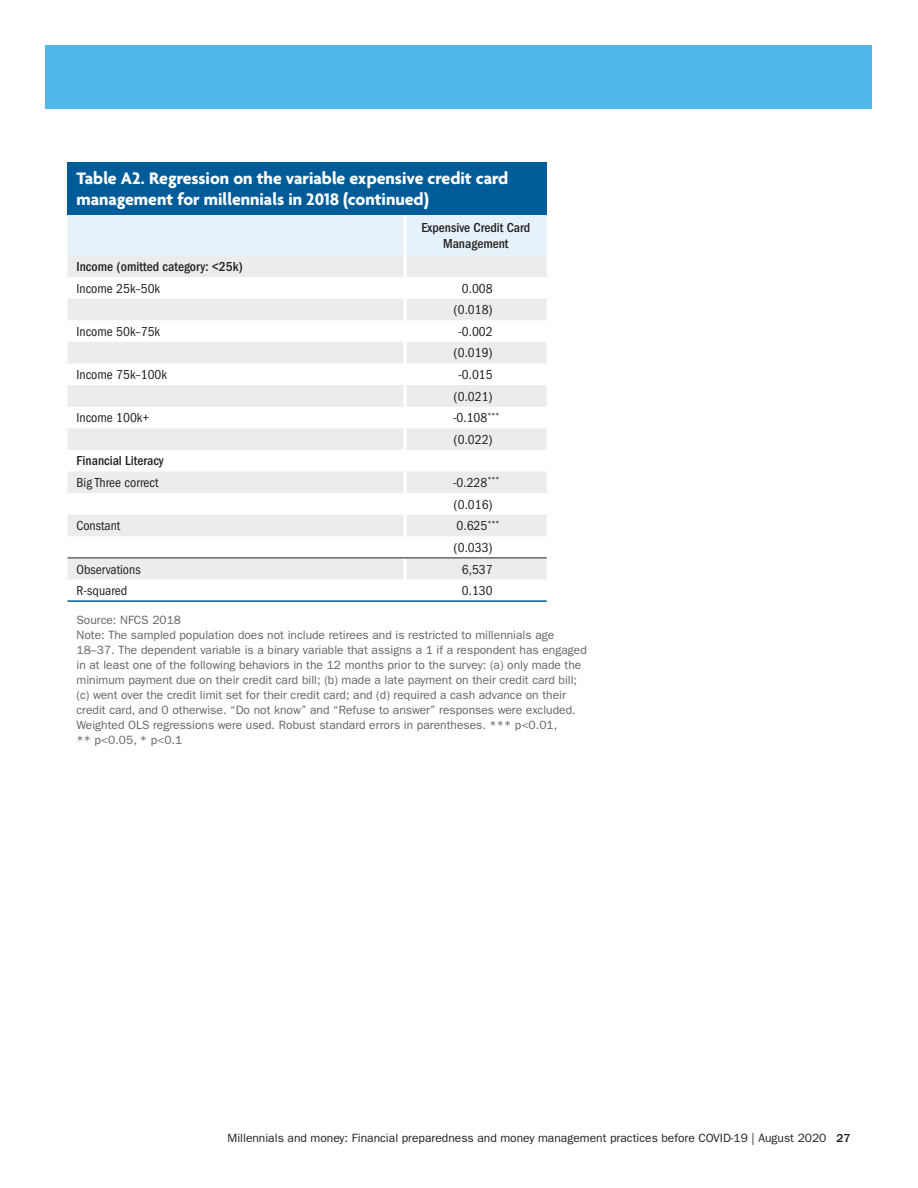
<style>
.page{position:relative;width:918px;height:1188px;background:#fff}
.page>*{position:absolute;margin:0;border:0;box-sizing:border-box;transform-origin:0 0}
._12B_Table_Header_Re{font:700 18px/21px "Agenda";color:#fff}
._12D_Table_Body__FGC{font:condensed 13.5px "ITC Franklin Gothic Std";color:#231f20}
._12D_Table_Body__FGC-2{font:500 condensed 13.5px "ITC Franklin Gothic Std";color:#231f20}
._12C_Table_Section_C{font:500 condensed 13.5px/16.5px "ITC Franklin Gothic Std";color:#231f20;text-align:center}
._12E_Table_Footnote{font:12px/15px "ITC Franklin Gothic Std";color:#636366}
.t1{font:12px "ITC Franklin Gothic Std";color:#231f20}
.s1{font-weight:500}
</style>
<div class="page">
<div style="left:46px;top:46px;width:826px;height:63px;background:#4eb9e9"></div>
<div style="left:68px;top:162px;width:479px;height:53px;background:#005c98"></div>
<div style="left:68px;top:215px;width:479px;height:40px;background:#e5f2fa"></div>
<svg style="left:68px;top:255px;width:479px;height:324px;fill:#ececee"></svg>
<hr style="left:404px;top:215px;width:2px;height:40px;background:#fff">
<hr style="left:404px;top:255px;width:2px;height:22px;background:#fff">
<hr style="left:404px;top:277px;width:2px;height:22px;background:#fff">
<hr style="left:404px;top:299px;width:2px;height:21px;background:#fff">
<hr style="left:404px;top:320px;width:2px;height:22px;background:#fff">
<hr style="left:404px;top:342px;width:2px;height:21px;background:#fff">
<hr style="left:404px;top:363px;width:2px;height:22px;background:#fff">
<hr style="left:404px;top:385px;width:2px;height:22px;background:#fff">
<hr style="left:404px;top:407px;width:2px;height:21px;background:#fff">
<hr style="left:404px;top:428px;width:2px;height:22px;background:#fff">
<hr style="left:404px;top:450px;width:2px;height:21px;background:#fff">
<hr style="left:404px;top:471px;width:2px;height:22px;background:#fff">
<hr style="left:404px;top:493px;width:2px;height:22px;background:#fff">
<hr style="left:404px;top:515px;width:2px;height:21px;background:#fff">
<hr style="left:404px;top:536px;width:2px;height:22px;background:#fff">
<hr style="left:404px;top:558px;width:2px;height:21px;background:#fff">
<hr style="left:68px;top:600px;width:337px;height:2px;background:#005c98">
<hr style="left:405px;top:600px;width:142px;height:2px;background:#005c98">
<hr style="left:68px;top:558px;width:337px;height:1px;background:#231f20">
<hr style="left:405px;top:558px;width:142px;height:1px;background:#231f20">
<p class="_12B_Table_Header_Re" style="left:76px;top:169px;width:433px">Table A2. Regression on the variable expensive credit card management for millennials in 2018 (continued)</p>
<p class="_12C_Table_Section_C" style="left:421px;top:219px;width:110px">Expensive Credit Card<br>Management</p>
<p class="_12D_Table_Body__FGC-2" style="left:76px;top:259px;width:168px">Income (omitted category: &lt;25k)</p>
<p class="_12D_Table_Body__FGC" style="left:76px;top:280px;width:85px">Income 25k–50k</p>
<p class="_12D_Table_Body__FGC" style="left:462px;top:280px;width:32px">0.008</p>
<p class="_12D_Table_Body__FGC" style="left:454px;top:302px;width:41px">(0.018)</p>
<p class="_12D_Table_Body__FGC" style="left:76px;top:324px;width:85px">Income 50k–75k</p>
<p class="_12D_Table_Body__FGC" style="left:458px;top:324px;width:36px">-0.002</p>
<p class="_12D_Table_Body__FGC" style="left:454px;top:345px;width:41px">(0.019)</p>
<p class="_12D_Table_Body__FGC" style="left:76px;top:367px;width:92px">Income 75k–100k</p>
<p class="_12D_Table_Body__FGC" style="left:458px;top:367px;width:36px">-0.015</p>
<p class="_12D_Table_Body__FGC" style="left:454px;top:388px;width:41px">(0.021)</p>
<p class="_12D_Table_Body__FGC" style="left:76px;top:410px;width:74px">Income 100k+</p>
<p class="_12D_Table_Body__FGC" style="left:453px;top:410px;width:48px">-0.108<sup>***</sup></p>
<p class="_12D_Table_Body__FGC" style="left:454px;top:432px;width:41px">(0.022)</p>
<p class="_12D_Table_Body__FGC-2" style="left:76px;top:453px;width:89px">Financial Literacy</p>
<p class="_12D_Table_Body__FGC" style="left:76px;top:475px;width:83px">Big Three correct</p>
<p class="_12D_Table_Body__FGC" style="left:453px;top:475px;width:48px">-0.228<sup>***</sup></p>
<p class="_12D_Table_Body__FGC" style="left:454px;top:496px;width:41px">(0.016)</p>
<p class="_12D_Table_Body__FGC" style="left:76px;top:518px;width:45px">Constant</p>
<p class="_12D_Table_Body__FGC" style="left:457px;top:518px;width:44px">0.625<sup>***</sup></p>
<p class="_12D_Table_Body__FGC" style="left:454px;top:539px;width:41px">(0.033)</p>
<p class="_12D_Table_Body__FGC" style="left:76px;top:561px;width:66px">Observations</p>
<p class="_12D_Table_Body__FGC" style="left:462px;top:561px;width:32px">6,537</p>
<p class="_12D_Table_Body__FGC" style="left:76px;top:582px;width:52px">R-squared</p>
<p class="_12D_Table_Body__FGC" style="left:462px;top:582px;width:32px">0.130</p>
<p class="_12E_Table_Footnote" style="left:76px;top:612px;width:106px">Source: NFCS 2018</p>
<p class="_12E_Table_Footnote" style="left:76px;top:627px;width:512px">Note: The sampled population does not include retirees and is restricted to millennials age 18–37. The dependent variable is a binary variable that assigns a 1 if a respondent has engaged in at least one of the following behaviors in the 12 months prior to the survey: (a) only made the minimum payment due on their credit card bill; (b) made a late payment on their credit card bill; (c) went over the credit limit set for their credit card; and (d) required a cash advance on their credit card, and 0 otherwise. “Do not know” and “Refuse to answer” responses were excluded.<br>Weighted OLS regressions were used. Robust standard errors in parentheses. *** p&lt;0.01,<br>** p&lt;0.05, * p&lt;0.1</p>
<p class="t1" style="left:228px;top:1131px;width:624px">Millennials and money: Financial preparedness and money management practices before COVID-19 | August 2020 <span class="s1">27</span></p>
</div>
